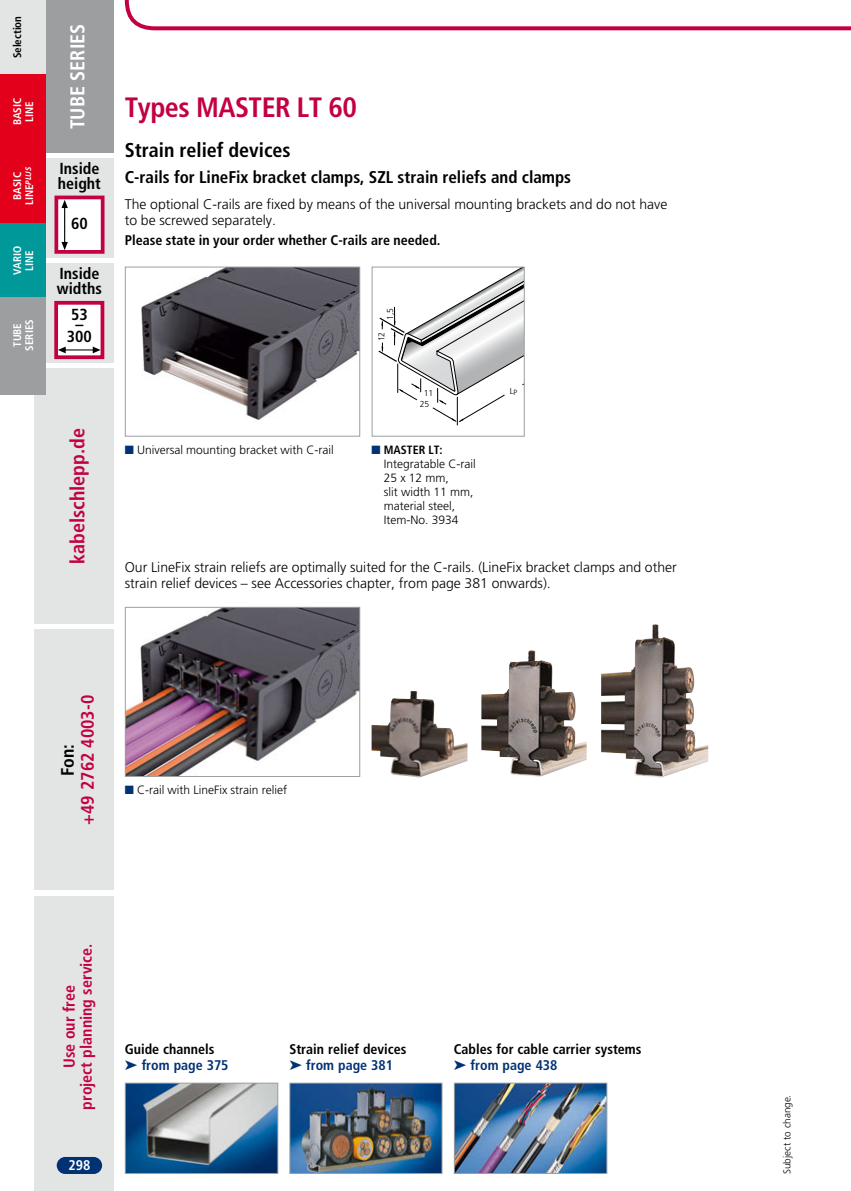
<style>
.page{position:relative;width:851px;height:1191px;background:#fff}
.page>*{position:absolute;margin:0;border:0;box-sizing:border-box;transform-origin:0 0}
.t1{font:700 condensed 28px "Frutiger LT Com";letter-spacing:-.015em;color:#c30040}
.t2{font:700 condensed 20px "Frutiger LT Com";color:#000}
.t3{font:700 condensed 20px "Frutiger LT Com";color:#c30040}
.t4{font:700 condensed 20px "Frutiger LT Com";color:#fff}
.t5{font:700 condensed 18px "Frutiger LT Com";color:#c30040}
.t6{font:700 condensed 18px "Frutiger LT Com";color:#000}
.t7{font:700 condensed 17px "Frutiger LT Com";color:#000}
.t8{font:700 condensed 16px/17px "Frutiger LT Com";color:#c30040;text-align:center}
.t9{font:700 condensed 16px/15px "Frutiger LT Com";color:#000}
.t10{font:300 14px/16px "Frutiger LT Com";color:#000}
.t11{font:700 condensed 14px/16px "Frutiger LT Com";color:#000}
.t12{font:700 condensed 14px "Frutiger LT Com";color:#fff}
.t13{font:300 12px/14px "Frutiger LT Com";color:#000}
.t14{font:700 condensed 11px/12px "Frutiger LT Com";color:#fff;text-align:center}
.t15{font:700 condensed 11px "Frutiger LT Com";color:#000}
.t16{font:300 10px "Frutiger LT";color:#000}
.t17{font:300 8.6px "Frutiger LT";color:#000}
.s1{color:#003274}
.s2{font-weight:700;font-stretch:condensed}
</style>
<div class="page">
<div style="left:34px;top:369px;width:79px;height:255px;background:#e3e4e4"></div>
<div style="left:34px;top:629px;width:79px;height:261px;background:#e3e4e4"></div>
<div style="left:34px;top:896px;width:79px;height:295px;background:#e3e4e4"></div>
<div style="left:34px;top:159px;width:79px;height:99px;background:#e3e4e4"></div>
<div style="left:45px;top:0;width:68px;height:153px;background:#9c9e9f"></div>
<div style="left:57px;top:1157px;width:45px;height:17px;background:#003274;border-radius:9px"></div>
<div style="left:56px;top:197px;width:47px;height:55px;background:#fff"></div>
<div style="left:54px;top:196px;width:50px;height:58px;border:4px solid #c30040"></div>
<hr style="left:64px;top:206px;width:1px;height:38px;background:#000">
<svg style="left:61px;top:200px;width:7px;height:8px"></svg>
<svg style="left:61px;top:242px;width:7px;height:8px"></svg>
<div style="left:34px;top:264px;width:79px;height:99px;background:#e3e4e4"></div>
<div style="left:56px;top:303px;width:46px;height:54px;background:#fff"></div>
<div style="left:54px;top:301px;width:50px;height:58px;border:4px solid #c30040"></div>
<hr style="left:64px;top:349px;width:30px;height:1px;background:#000">
<svg style="left:93px;top:346px;width:7px;height:7px"></svg>
<svg style="left:58px;top:346px;width:8px;height:7px"></svg>
<div style="left:0;top:0;width:45px;height:97px;background:#e3e4e4"></div>
<div style="left:0;top:74px;width:45px;height:97px;background:#e2001a"></div>
<div style="left:0;top:149px;width:45px;height:97px;background:#e2001a"></div>
<div style="left:0;top:223px;width:45px;height:97px;background:#009898"></div>
<div style="left:0;top:298px;width:45px;height:97px;background:#9c9e9f"></div>
<img style="left:127px;top:1084px;width:149px;height:88px">
<div style="left:125px;top:1082px;width:153px;height:92px;border:1px solid #9c9e9f"></div>
<img style="left:291px;top:1084px;width:149px;height:88px">
<div style="left:289px;top:1082px;width:153px;height:92px;border:1px solid #9c9e9f"></div>
<img style="left:456px;top:1084px;width:149px;height:88px">
<div style="left:454px;top:1082px;width:153px;height:92px;border:1px solid #9c9e9f"></div>
<svg style="left:125px;top:0;width:725px;height:31px"></svg>
<img style="left:371px;top:691px;width:96px;height:86px">
<img style="left:601px;top:624px;width:107px;height:153px">
<img style="left:481px;top:650px;width:105px;height:126px">
<img style="left:141px;top:268px;width:217px;height:152px">
<div style="left:125px;top:266px;width:235px;height:171px;border:1px solid #9c9e9f"></div>
<svg style="left:378px;top:268px;width:144px;height:157px"></svg>
<div style="left:371px;top:266px;width:153px;height:171px;border:1px solid #9c9e9f"></div>
<img style="left:127px;top:609px;width:231px;height:166px">
<div style="left:125px;top:607px;width:235px;height:170px;border:1px solid #9c9e9f"></div>
<p class="t15" style="left:13px;top:58px;width:44px;rotate:-90deg">Selection</p>
<p class="t14" style="left:12px;top:125px;width:29px;rotate:-90deg">BASIC<br>LINE</p>
<p class="t14" style="left:12px;top:205px;width:40px;rotate:-90deg">BASIC<br>LINE<sup>PLUS</sup></p>
<p class="t14" style="left:12px;top:275px;width:31px;rotate:-90deg">VARIO<br>LINE</p>
<p class="t14" style="left:12px;top:350px;width:33px;rotate:-90deg">TUBE<br>SERIES</p>
<h2 class="t4" style="left:69px;top:129px;width:107px;rotate:-90deg">TUBE SERIES</h2>
<p class="t9" style="left:58px;top:162px;width:44px">Inside height</p>
<p class="t9" style="left:71px;top:217px;width:18px">60</p>
<p class="t9" style="left:57px;top:267px;width:47px">Inside widths</p>
<p class="t9" style="left:71px;top:308px;width:18px">53</p>
<p class="t9" style="left:67px;top:320px;width:26px;line-height:12px;text-align:center">–<br>300</p>
<h2 class="t3" style="left:69px;top:564px;width:137px;rotate:-90deg">kabelschlepp.de</h2>
<h1 class="t1" style="left:125px;top:96px;width:234px">Types MASTER LT 60</h1>
<h2 class="t2" style="left:125px;top:142px;width:167px">Strain relief devices</h2>
<p class="t7" style="left:125px;top:170px;width:448px">C-rails for LineFix bracket clamps, SZL strain reliefs and clamps</p>
<p class="t10" style="left:125px;top:197px;width:544px">The optional C-rails are fixed by means of the universal mounting brackets and do not have to be screwed separately.</p>
<p class="t11" style="left:125px;top:233px;width:317px">Please state in your order whether C-rails are needed.</p>
<p class="t17" style="left:386px;top:320px;width:14px;rotate:-90deg">1,5</p>
<p class="t13" style="left:125px;top:444px;width:210px"><span class="s1">■</span> Universal mounting bracket with C-rail</p>
<p class="t17" style="left:378px;top:341px;width:11px;rotate:-90deg">12</p>
<p class="t17" style="left:423px;top:390px;width:11px">11</p>
<p class="t17" style="left:419px;top:401px;width:11px">25</p>
<p class="t13" style="left:384px;top:444px;width:93px;text-indent:-12px"><span class="s1">■</span> <span class="s2">MASTER LT:<br></span>Integratable C-rail<br>25 x 12 mm,<br>slit width 11 mm, material steel,<br>Item-No. 3934</p>
<p class="t17" style="left:509px;top:387px;width:9px">L<sub>P</sub></p>
<p class="t10" style="left:125px;top:560px;width:553px">Our LineFix strain reliefs are optimally suited for the C-rails. (LineFix bracket clamps and other strain relief devices – see Accessories chapter, from page 381 onwards).</p>
<p class="t5" style="left:80px;top:825px;width:131px;rotate:-90deg">+49 2762 4003-0</p>
<p class="t6" style="left:60px;top:776px;width:34px;rotate:-90deg">Fon:</p>
<p class="t13" style="left:125px;top:784px;width:164px"><span class="s1">■</span> C-rail with LineFix strain relief</p>
<p class="t8" style="left:62px;top:1109px;width:167px;rotate:-90deg">Use our free<br>project planning service.</p>
<p class="t12" style="left:68px;top:1159px;width:23px">298</p>
<p class="t11" style="left:125px;top:1042px;width:105px">Guide channels <span class="s1">➤ from page 375</span></p>
<p class="t11" style="left:289px;top:1042px;width:119px">Strain relief devices <span class="s1">➤ from page 381</span></p>
<p class="t11" style="left:454px;top:1042px;width:189px">Cables for cable carrier systems <span class="s1">➤ from page 438</span></p>
<p class="t16" style="left:782px;top:1174px;width:81px;rotate:-90deg">Subject to change.</p>
</div>
